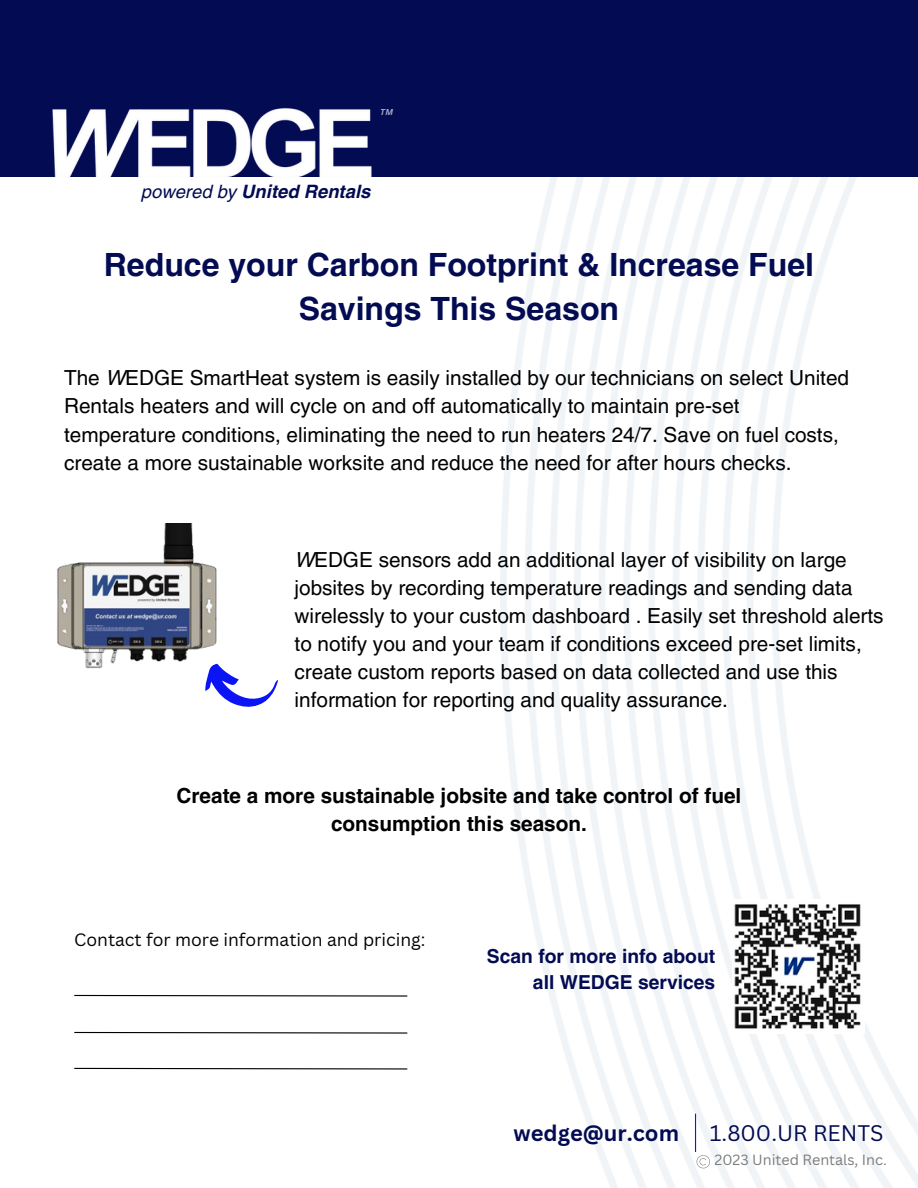
<style>
.page{position:relative;width:918px;height:1188px;background:#fff}
.page>*{position:absolute;margin:0;border:0;box-sizing:border-box;transform-origin:0 0}
.t1{font:700 32.1px/44.1px "Helvetica LT Pro";color:#030b52;text-align:center}
.t2{font:21.9px "Canva Sans";color:#030b52}
.t3{font:700 21.9px "Canva Sans";color:#030b52}
.t4{font:20.7px/28.2px "Helvetica LT Pro";color:#000}
.t5{font:700 20.7px/28.2px "Helvetica LT Pro";color:#000;text-align:center}
.t6{font:700 19.35px/26.2px "Helvetica LT Pro";color:#030b52;text-align:right}
.t7{font:italic 700 18.45px "Helvetica LT Pro";color:#030b52}
.t8{font:17.4px "Canva Sans";color:#000}
.t9{font:14.4px "Canva Sans";color:#797c7a}
.t10{font:italic 700 8.4px "Canva Sans";color:#fff}
.s1{font-weight:400}
.s2{font-style:italic}
</style>
<div class="page">
<div style="left:0;top:0;width:918px;height:177px;background:#030b52"></div>
<svg style="left:205px;top:680px;width:73px;height:27px"></svg>
<img style="left:733px;top:904px;width:128px;height:125px">
<img style="left:52px;top:108px;width:320px;height:69px">
<svg style="left:74px;top:994px;width:334px;height:3px"></svg>
<svg style="left:74px;top:1031px;width:334px;height:3px"></svg>
<svg style="left:74px;top:1067px;width:334px;height:3px"></svg>
<hr style="left:695px;top:1114px;width:1px;height:38px;background:#0a14f5">
<svg style="left:697px;top:1155px;width:13px;height:13px"></svg>
<img style="left:57px;top:523px;width:183px;height:160px">
<p class="t10" style="left:381px;top:106px;width:14px">TM</p>
<p class="t7" style="left:141px;top:185px;width:231px"><span class="s1">powered by</span> United Rentals</p>
<p class="t1" style="left:104px;top:246px;width:712px">Reduce your Carbon Footprint &amp; Increase Fuel<br>Savings This Season</p>
<p class="t4" style="left:64px;top:366px;width:787px">The <span class="s2">W</span>EDGE SmartHeat system is easily installed by our technicians on select United Rentals heaters and will cycle on and off automatically to maintain pre-set temperature conditions, eliminating the need to run heaters 24/7. Save on fuel costs, create a more sustainable worksite and reduce the need for after hours checks.</p>
<p class="t4" style="left:295px;top:547px;width:591px"><span class="s2">W</span>EDGE sensors add an additional layer of visibility on large jobsites by recording temperature readings and sending data wirelessly to your custom dashboard . Easily set threshold alerts to notify you and your team if conditions exceed pre-set limits, create custom reports based on data collected and use this information for reporting and quality assurance.</p>
<p class="t5" style="left:177px;top:783px;width:566px">Create a more sustainable jobsite and take control of fuel consumption this season.</p>
<p class="t8" style="left:74px;top:927px;width:353px">Contact for more information and pricing:</p>
<p class="t6" style="left:487px;top:945px;width:230px">Scan for more info about all WEDGE services</p>
<p class="t3" style="left:514px;top:1117px;width:167px">wedge@ur.com</p>
<p class="t2" style="left:710px;top:1117px;width:175px">1.800.UR RENTS</p>
<p class="t9" style="left:714px;top:1150px;width:174px">2023 United Rentals, Inc.</p>
</div>
